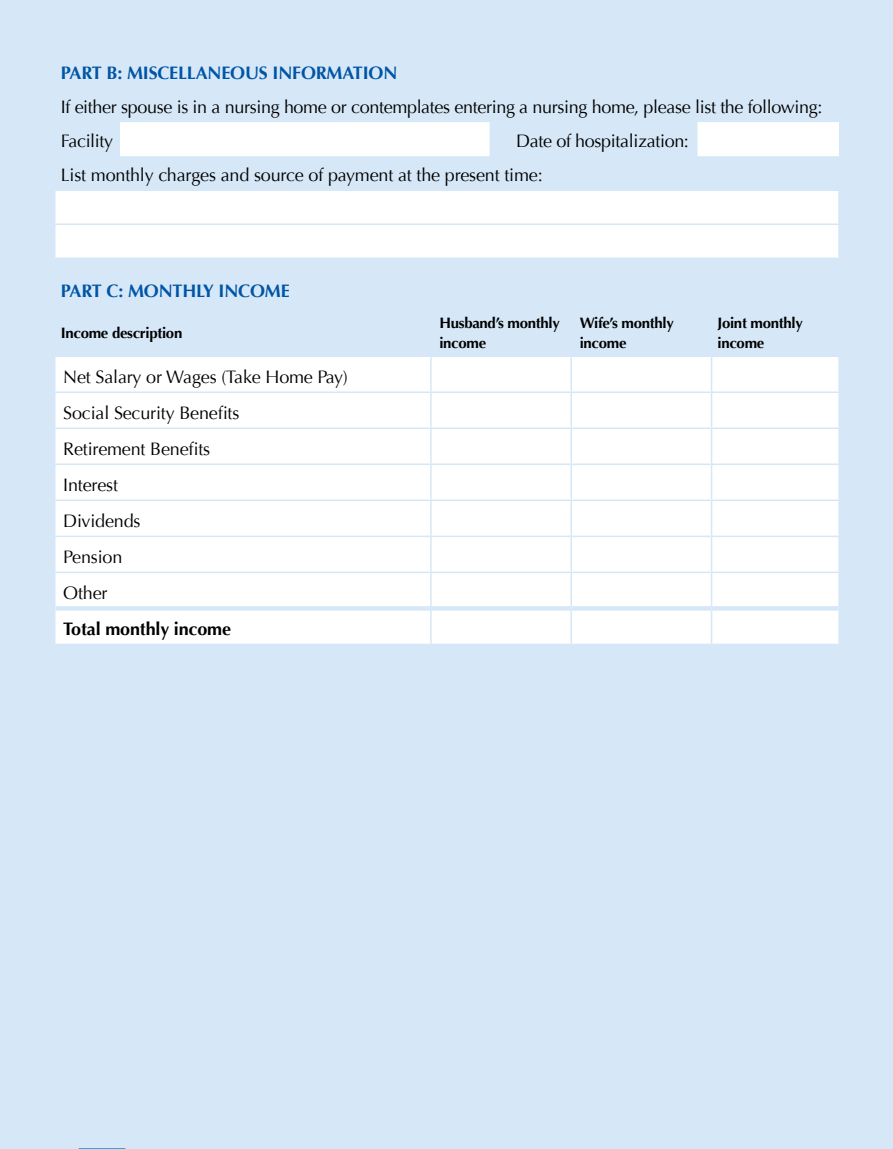
<style>
.page{position:relative;width:893px;height:1149px;background:#fff}
.page>*{position:absolute;margin:0;border:0;box-sizing:border-box;transform-origin:0 0}
.t1{font:18px/36px "Optima";letter-spacing:-.01em;color:#000}
.t2{font:700 18px "Optima";letter-spacing:-.01em;color:#0055a6}
.t3{font:700 18px "Optima";letter-spacing:-.01em;color:#000}
.t4{font:700 15px/19.5px "Optima";letter-spacing:-.02em;color:#000}
</style>
<div class="page">
<div style="left:0;top:0;width:893px;height:1148px;background:#d6e8f7"></div>
<svg style="left:56px;top:122px;width:783px;height:135px;fill:#fff"></svg>
<hr style="left:54px;top:223px;width:66px;height:2px;background:#d6e8f7">
<hr style="left:120px;top:223px;width:370px;height:2px;background:#d6e8f7">
<hr style="left:490px;top:223px;width:207px;height:2px;background:#d6e8f7">
<hr style="left:697px;top:223px;width:143px;height:2px;background:#d6e8f7">
<hr style="left:54px;top:189px;width:66px;height:2px;background:#d6e8f7">
<hr style="left:120px;top:189px;width:370px;height:2px;background:#d6e8f7">
<hr style="left:490px;top:189px;width:207px;height:2px;background:#d6e8f7">
<hr style="left:697px;top:189px;width:143px;height:2px;background:#d6e8f7">
<hr style="left:838px;top:191px;width:2px;height:32px;background:#d6e8f7">
<hr style="left:838px;top:225px;width:2px;height:32px;background:#d6e8f7">
<div style="left:55px;top:357px;width:783px;height:286px;background:#fff"></div>
<hr style="left:430px;top:357px;width:2px;height:34px;background:#d6e8f7">
<hr style="left:570px;top:357px;width:2px;height:34px;background:#d6e8f7">
<hr style="left:711px;top:357px;width:1px;height:34px;background:#d6e8f7">
<hr style="left:54px;top:391px;width:377px;height:2px;background:#d6e8f7">
<hr style="left:431px;top:391px;width:140px;height:2px;background:#d6e8f7">
<hr style="left:430px;top:393px;width:2px;height:34px;background:#d6e8f7">
<hr style="left:571px;top:391px;width:140px;height:2px;background:#d6e8f7">
<hr style="left:570px;top:393px;width:2px;height:34px;background:#d6e8f7">
<hr style="left:711px;top:391px;width:129px;height:2px;background:#d6e8f7">
<hr style="left:711px;top:393px;width:1px;height:34px;background:#d6e8f7">
<hr style="left:54px;top:427px;width:377px;height:2px;background:#d6e8f7">
<hr style="left:431px;top:427px;width:140px;height:2px;background:#d6e8f7">
<hr style="left:430px;top:429px;width:2px;height:34px;background:#d6e8f7">
<hr style="left:571px;top:427px;width:140px;height:2px;background:#d6e8f7">
<hr style="left:570px;top:429px;width:2px;height:34px;background:#d6e8f7">
<hr style="left:711px;top:427px;width:129px;height:2px;background:#d6e8f7">
<hr style="left:711px;top:429px;width:1px;height:34px;background:#d6e8f7">
<hr style="left:54px;top:463px;width:377px;height:2px;background:#d6e8f7">
<hr style="left:431px;top:463px;width:140px;height:2px;background:#d6e8f7">
<hr style="left:430px;top:465px;width:2px;height:34px;background:#d6e8f7">
<hr style="left:571px;top:463px;width:140px;height:2px;background:#d6e8f7">
<hr style="left:570px;top:465px;width:2px;height:34px;background:#d6e8f7">
<hr style="left:711px;top:463px;width:129px;height:2px;background:#d6e8f7">
<hr style="left:711px;top:465px;width:1px;height:34px;background:#d6e8f7">
<hr style="left:54px;top:499px;width:377px;height:2px;background:#d6e8f7">
<hr style="left:431px;top:499px;width:140px;height:2px;background:#d6e8f7">
<hr style="left:430px;top:501px;width:2px;height:34px;background:#d6e8f7">
<hr style="left:571px;top:499px;width:140px;height:2px;background:#d6e8f7">
<hr style="left:570px;top:501px;width:2px;height:34px;background:#d6e8f7">
<hr style="left:711px;top:499px;width:129px;height:2px;background:#d6e8f7">
<hr style="left:711px;top:501px;width:1px;height:34px;background:#d6e8f7">
<hr style="left:54px;top:535px;width:377px;height:2px;background:#d6e8f7">
<hr style="left:431px;top:535px;width:140px;height:2px;background:#d6e8f7">
<hr style="left:430px;top:537px;width:2px;height:34px;background:#d6e8f7">
<hr style="left:571px;top:535px;width:140px;height:2px;background:#d6e8f7">
<hr style="left:570px;top:537px;width:2px;height:34px;background:#d6e8f7">
<hr style="left:711px;top:535px;width:129px;height:2px;background:#d6e8f7">
<hr style="left:711px;top:537px;width:1px;height:34px;background:#d6e8f7">
<hr style="left:54px;top:571px;width:377px;height:2px;background:#d6e8f7">
<hr style="left:431px;top:571px;width:140px;height:2px;background:#d6e8f7">
<hr style="left:430px;top:573px;width:2px;height:33px;background:#d6e8f7">
<hr style="left:571px;top:571px;width:140px;height:2px;background:#d6e8f7">
<hr style="left:570px;top:573px;width:2px;height:33px;background:#d6e8f7">
<hr style="left:711px;top:571px;width:129px;height:2px;background:#d6e8f7">
<hr style="left:711px;top:573px;width:1px;height:33px;background:#d6e8f7">
<hr style="left:430px;top:610px;width:2px;height:33px;background:#d6e8f7">
<hr style="left:570px;top:610px;width:2px;height:33px;background:#d6e8f7">
<hr style="left:711px;top:610px;width:1px;height:33px;background:#d6e8f7">
<hr style="left:55px;top:606px;width:376px;height:4px;background:#d6e8f7">
<hr style="left:431px;top:606px;width:140px;height:4px;background:#d6e8f7">
<hr style="left:571px;top:606px;width:140px;height:4px;background:#d6e8f7">
<hr style="left:711px;top:606px;width:127px;height:4px;background:#d6e8f7">
<p class="t2" style="left:61px;top:63px;width:338px">PART B: MISCELLANEOUS INFORMATION</p>
<p class="t1" style="left:61px;top:90px;width:763px;line-height:34px">If either spouse is in a nursing home or contemplates entering a nursing home, please list the following:<br>Facility</p>
<p class="t1" style="left:61px;top:124px;width:630px;line-height:34px;text-indent:455px">Date of hospitalization:<br>List monthly charges and source of payment at the present time:</p>
<p class="t2" style="left:61px;top:280px;width:230px">PART C: MONTHLY INCOME</p>
<p class="t4" style="left:61px;top:323px;width:123px">Income description</p>
<p class="t4" style="left:439px;top:313px;width:122px">Husband’s monthly income</p>
<p class="t4" style="left:580px;top:313px;width:96px">Wife’s monthly income</p>
<p class="t4" style="left:717px;top:313px;width:87px">Joint monthly income</p>
<p class="t1" style="left:63px;top:358px;width:286px">Net Salary or Wages (Take Home Pay)<br>Social Security Benefits<br>Retirement Benefits<br>Interest<br>Dividends<br>Pension<br>Other</p>
<p class="t3" style="left:63px;top:618px;width:169px">Total monthly income</p>
</div>
